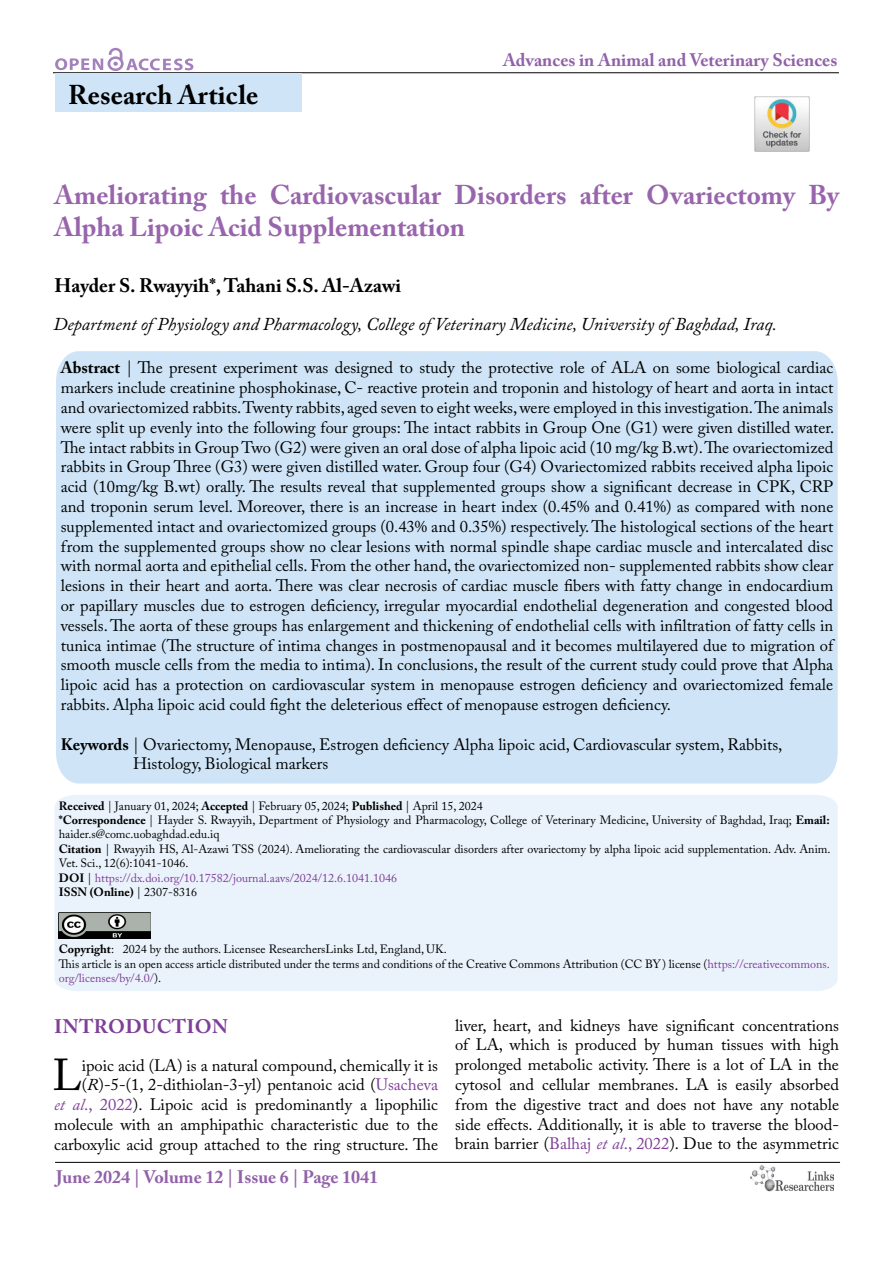
<style>
.page{position:relative;width:893px;height:1263px;background:#fff}
.page>*{position:absolute;margin:0;border:0;box-sizing:border-box;transform-origin:0 0}
.t1{font:44.4px "Adobe Caslon Pro";color:#000}
.t2{font:700 27px/32.4px "Adobe Caslon Pro";color:#7f3f98}
.t3{font:700 27px "Adobe Caslon Pro";letter-spacing:.005em;color:#000}
.t4{font:700 19.5px "Adobe Caslon Pro";color:#000}
.t5{font:700 19.5px "Adobe Caslon Pro";letter-spacing:.015em;color:#7f3f98}
.t6{font:italic 18px "Adobe Caslon Pro";color:#000}
.t7{font:700 18px "Adobe Caslon Pro";color:#9161a9}
.t8{font:16.5px/19.8px "Adobe Caslon Pro";color:#000;text-align:justify}
.t9{font:12px/14.4px "Adobe Caslon Pro";color:#000}
.s1{font-weight:700}
.s2{color:#7f3f98}
.s3{font-style:italic}
.s4{font-style:italic;color:#7f3f98}
</style>
<div class="page">
<hr style="left:53px;top:72px;width:786px;height:1px;background:#000">
<hr style="left:55px;top:1162px;width:785px;height:1px;background:#000">
<svg style="left:55px;top:48px;width:138px;height:23px"></svg>
<img style="left:750px;top:1166px;width:83px;height:26px">
<div style="left:55px;top:74px;width:247px;height:38px;background:#cfe5f7"></div>
<div style="left:56px;top:351px;width:782px;height:432px;background:#cfe5f7"></div>
<div style="left:55px;top:795px;width:783px;height:196px;background:#eaf3fb"></div>
<img style="left:59px;top:913px;width:91px;height:25px">
<img style="left:754px;top:96px;width:55px;height:56px">
<h2 class="t3" style="left:68px;top:79px;width:192px">Research Article</h2>
<p class="t7" style="left:503px;top:50px;width:336px">Advances in Animal and Veterinary Sciences</p>
<h2 class="t2" style="left:55px;top:178px;width:786px">Ameliorating the Cardiovascular Disorders after Ovariectomy By<br>Alpha Lipoic Acid Supplementation</h2>
<p class="t4" style="left:55px;top:274px;width:348px">Hayder S. Rwayyih*, Tahani S.S. Al-Azawi</p>
<p class="t6" style="left:53px;top:313px;width:725px">Department of Physiology and Pharmacology, College of Veterinary Medicine, University of Baghdad, Iraq.</p>
<p class="t8" style="left:61px;top:358px;width:775px"><span class="s1">Abstract</span> | The present experiment was designed to study the protective role of ALA on some biological cardiac markers include creatinine phosphokinase, C- reactive protein and troponin and histology of heart and aorta in intact and ovariectomized rabbits. Twenty rabbits, aged seven to eight weeks, were employed in this investigation. The animals were split up evenly into the following four groups: The intact rabbits in Group One (G1) were given distilled water.<br>The intact rabbits in Group Two (G2) were given an oral dose of alpha lipoic acid (10 mg/kg B.wt). The ovariectomized rabbits in Group Three (G3) were given distilled water. Group four (G4) Ovariectomized rabbits received alpha lipoic acid (10mg/kg B.wt) orally. The results reveal that supplemented groups show a significant decrease in CPK, CRP and troponin serum level. Moreover, there is an increase in heart index (0.45% and 0.41%) as compared with none supplemented intact and ovariectomized groups (0.43% and 0.35%) respectively. The histological sections of the heart from the supplemented groups show no clear lesions with normal spindle shape cardiac muscle and intercalated disc with normal aorta and epithelial cells. From the other hand, the ovariectomized non- supplemented rabbits show clear lesions in their heart and aorta. There was clear necrosis of cardiac muscle fibers with fatty change in endocardium or papillary muscles due to estrogen deficiency, irregular myocardial endothelial degeneration and congested blood vessels. The aorta of these groups has enlargement and thickening of endothelial cells with infiltration of fatty cells in tunica intimae (The structure of intima changes in postmenopausal and it becomes multilayered due to migration of smooth muscle cells from the media to intima). In conclusions, the result of the current study could prove that Alpha lipoic acid has a protection on cardiovascular system in menopause estrogen deficiency and ovariectomized female rabbits. Alpha lipoic acid could fight the deleterious effect of menopause estrogen deficiency.</p>
<p class="t8" style="left:133px;top:734px;width:651px;text-indent:-72px"><span class="s1">Keywords</span> | Ovariectomy, Menopause, Estrogen deficiency Alpha lipoic acid, Cardiovascular system, Rabbits,<br>Histology, Biological markers</p>
<p class="t9" style="left:59px;top:798px;width:773px"><span class="s1">Received</span> | January 01, 2024; <span class="s1">Accepted</span> | February 05, 2024; <span class="s1">Published</span> | April 15, 2024<br><span class="s1">*Correspondence</span> | Hayder S. Rwayyih, Department of Physiology and Pharmacology, College of Veterinary Medicine, University of Baghdad, Iraq; <span class="s1">Email: </span>haider.s@comc.uobaghdad.edu.iq<br><span class="s1">Citation</span> | Rwayyih HS, Al-Azawi TSS (2024). Ameliorating the cardiovascular disorders after ovariectomy by alpha lipoic acid supplementation. Adv. Anim.<br>Vet. Sci., 12(6):1041-1046.<br><span class="s1">DOI</span> | <span class="s2">https://dx.doi.org/10.17582/journal.aavs/2024/12.6.1041.1046<br></span><span class="s1">ISSN (Online)</span> | 2307-8316</p>
<p class="t9" style="left:59px;top:942px;width:772px"><span class="s1">Copyright</span>: 2024 by the authors. Licensee ResearchersLinks Ltd, England, UK.<br>This article is an open access article distributed under the terms and conditions of the Creative Commons Attribution (CC BY) license (<span class="s2">https://creativecommons. org/licenses/by/4.0/</span>).</p>
<p class="t5" style="left:54px;top:1015px;width:175px">INTRODUCTION</p>
<h1 class="t1" style="left:52px;top:1049px;width:31px">L</h1>
<p class="t8" style="left:54px;top:1055px;width:385px;text-align:right">ipoic acid (LA) is a natural compound, chemically it is (<span class="s3">R</span>)-5-(1, 2-dithiolan-3-yl) pentanoic acid (<span class="s2">Usacheva<br></span><span class="s4">et al</span><span class="s2">., 2022</span>). Lipoic acid is predominantly a lipophilic molecule with an amphipathic characteristic due to the carboxylic acid group attached to the ring structure. The</p>
<p class="t7" style="left:56px;top:1166px;width:324px">June 2024 | Volume 12 | Issue 6 | Page 1041</p>
<p class="t8" style="left:455px;top:1015px;width:385px">liver, heart, and kidneys have significant concentrations of LA, which is produced by human tissues with high prolonged metabolic activity. There is a lot of LA in the cytosol and cellular membranes. LA is easily absorbed from the digestive tract and does not have any notable side effects. Additionally, it is able to traverse the blood&shy;brain barrier (<span class="s2">Balhaj</span> <span class="s4">et al</span><span class="s2">., 2022</span>). Due to the asymmetric</p>
</div>
